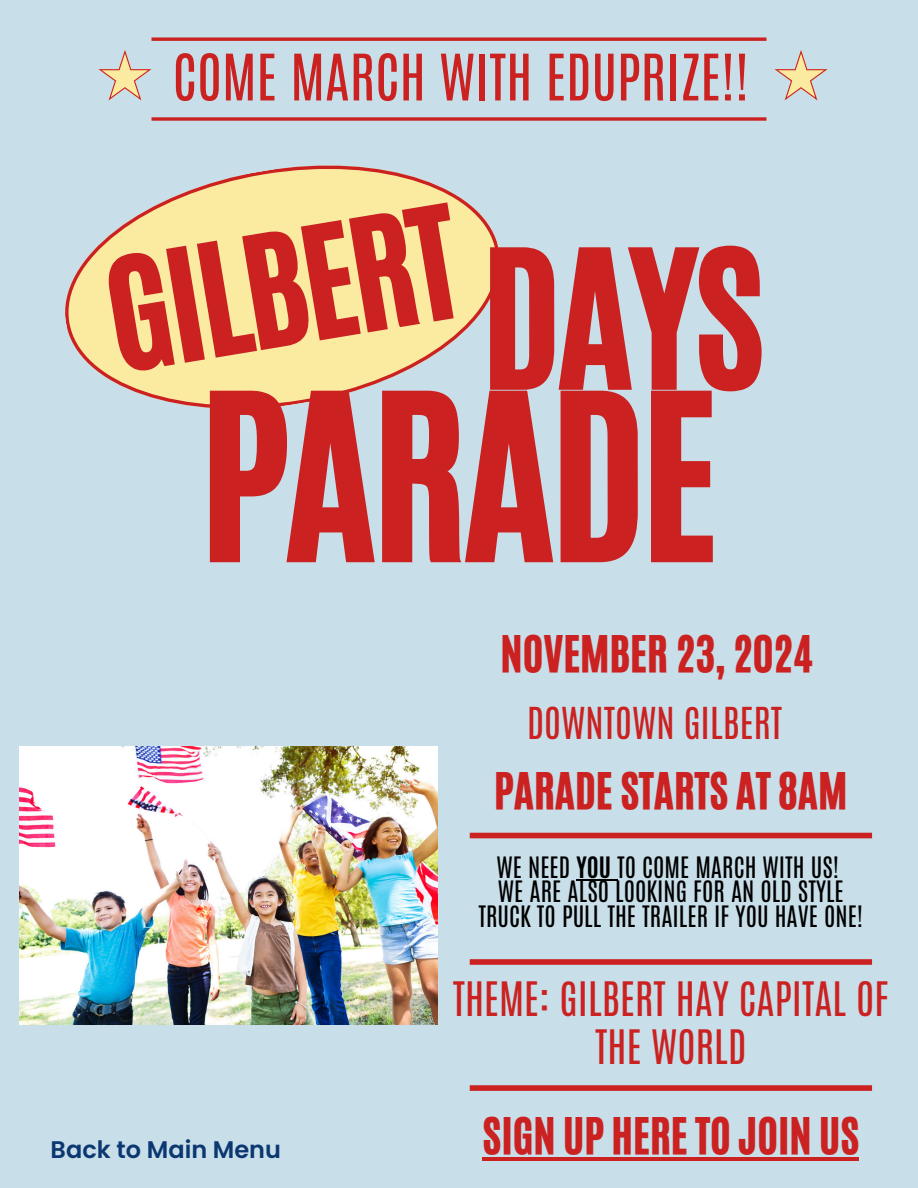
<style>
.page{position:relative;width:918px;height:1188px;background:#c8dee8}
.page>*{position:absolute;margin:0;border:0;box-sizing:border-box;transform-origin:0 0}
.t1{font:194.1px "CA Generated";letter-spacing:-.025em;color:#cb2121}
.t2{font:161.25px "CA Generated";color:#cb2121}
.t3{font:130.5px "CA Generated";color:#cb2121}
.t4{font:54.45px "Antonio";color:#cb2121}
.t5{font:42.45px "CA Generated";color:#cb2121}
.t6{font:39.6px/47.5px "Antonio";color:#cb2121;text-align:center}
.t7{font:36.75px "Antonio";color:#cb2121}
.t8{font:24.6px/24.6px "Antonio";color:#000;text-align:center}
.t9{font:600 24px "Poppins";color:#0b3870}
.s1{font-weight:700}
</style>
<div class="page">
<svg style="left:65px;top:165px;width:435px;height:244px"></svg>
<svg style="left:152px;top:117px;width:614px;height:4px;background:#ca3e3f"></svg>
<svg style="left:152px;top:37px;width:614px;height:4px;background:#ca3e3f"></svg>
<svg style="left:98px;top:50px;width:54px;height:50px"></svg>
<svg style="left:774px;top:50px;width:54px;height:50px"></svg>
<div style="left:470px;top:833px;width:402px;height:5px;background:#cb2121"></div>
<div style="left:470px;top:1085px;width:402px;height:6px;background:#cb2121"></div>
<div style="left:470px;top:959px;width:402px;height:6px;background:#cb2121"></div>
<img style="left:20px;top:747px;width:417px;height:278px">
<hr style="left:483px;top:1158px;width:376px;height:3px;background:#cb2121">
<hr style="left:576px;top:879px;width:35px;height:2px;background:#000">
<svg style="left:611px;top:879px;width:6px;height:2px"></svg>
<h3 class="t4" style="left:173px;top:38px;width:578px">COME MARCH WITH EDUPRIZE!!</h3>
<h2 class="t3" style="left:94px;top:224px;width:354px;rotate:-9deg">GILBERT</h2>
<h1 class="t2" style="left:482px;top:204px;width:284px">DAYS</h1>
<h5 class="t1" style="left:200px;top:338px;width:520px">PARADE</h5>
<p class="t5" style="left:501px;top:624px;width:314px">NOVEMBER 23, 2024</p>
<p class="t7" style="left:527px;top:697px;width:257px">DOWNTOWN GILBERT</p>
<h5 class="t5" style="left:494px;top:760px;width:355px">PARADE STARTS AT 8AM</h5>
<h6 class="t8" style="left:496px;top:855px;width:344px">WE NEED <span class="s1">YOU</span> TO COME MARCH WITH US!</h6>
<p class="t8" style="left:478px;top:879px;width:386px">WE ARE ALSO LOOKING FOR AN OLD STYLE<br>TRUCK TO PULL THE TRAILER IF YOU HAVE ONE!</p>
<h5 class="t9" style="left:51px;top:1133px;width:232px">Back to Main Menu</h5>
<p class="t6" style="left:453px;top:976px;width:437px">THEME: GILBERT HAY CAPITAL OF<br>THE WORLD</p>
<p class="t5" style="left:483px;top:1106px;width:378px">SIGN UP HERE TO JOIN US</p>
</div>
